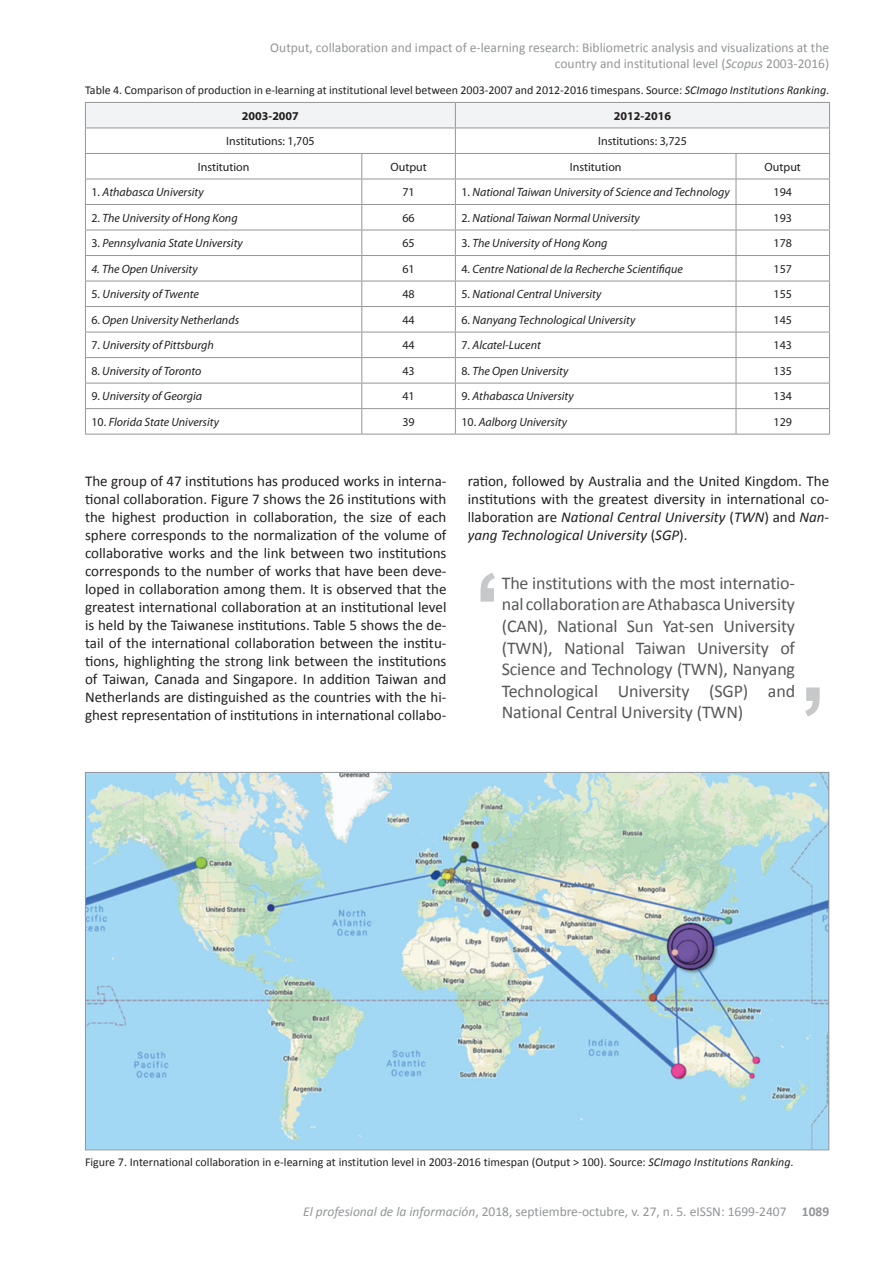
<style>
.page{position:relative;width:893px;height:1263px;background:#fff}
.page>*{position:absolute;margin:0;border:0;box-sizing:border-box;transform-origin:0 0}
.t1{font:18px/21.6px "Calibri";letter-spacing:-.01em;color:#57585a;text-align:justify}
.t2{font:15px/18px "Calibri";color:#231f20;text-align:justify}
.t3{font:13.5px/16.2px "Calibri";color:#939598;text-align:right}
.t4{font:italic 12px "Myriad Pro";color:#231f20}
.t5{font:12px "Calibri";color:#231f20}
.t6{font:12px "Myriad Pro";color:#231f20}
.t7{font:700 12px "Myriad Pro";color:#231f20}
.s1{font-style:italic}
.s2{font-style:normal}
.s3{font-weight:700}
</style>
<div class="page">
<svg style="left:85px;top:102px;width:745px;height:332px"></svg>
<hr style="left:85px;top:434px;width:277px;height:1px;background:#939598">
<hr style="left:362px;top:434px;width:93px;height:1px;background:#939598">
<hr style="left:455px;top:434px;width:281px;height:1px;background:#939598">
<hr style="left:736px;top:434px;width:94px;height:1px;background:#939598">
<img style="left:87px;top:774px;width:740px;height:374px">
<svg style="left:805px;top:687px;width:15px;height:29px"></svg>
<svg style="left:480px;top:573px;width:15px;height:29px"></svg>
<p class="t3" style="left:270px;top:39px;width:560px">Output, collaboration and impact of e-learning research: Bibliometric analysis and visualizations at the country and institutional level (<span class="s1">Scopus</span> 2003-2016)</p>
<p class="t5" style="left:85px;top:82px;width:746px">Table 4. Comparison of production in e-learning at institutional level between 2003-2007 and 2012-2016 timespans. Source: <span class="s1">SCImago Institutions Ranking</span>.</p>
<p class="t7" style="left:242px;top:108px;width:59px">2003-2007</p>
<p class="t7" style="left:614px;top:108px;width:59px">2012-2016</p>
<p class="t6" style="left:226px;top:134px;width:90px">Institutions: 1,705</p>
<p class="t6" style="left:598px;top:134px;width:90px">Institutions: 3,725</p>
<p class="t6" style="left:198px;top:159px;width:53px">Institution</p>
<p class="t6" style="left:390px;top:159px;width:38px">Output</p>
<p class="t6" style="left:570px;top:159px;width:53px">Institution</p>
<p class="t6" style="left:765px;top:159px;width:38px">Output</p>
<p class="t4" style="left:91px;top:185px;width:114px"><span class="s2">1.</span> Athabasca University</p>
<p class="t6" style="left:402px;top:185px;width:14px">71</p>
<p class="t4" style="left:461px;top:185px;width:270px"><span class="s2">1.</span> National Taiwan University of Science and Technology</p>
<p class="t6" style="left:773px;top:185px;width:20px">194</p>
<p class="t4" style="left:91px;top:210px;width:148px"><span class="s2">2.</span> The University of Hong Kong</p>
<p class="t6" style="left:402px;top:210px;width:14px">66</p>
<p class="t4" style="left:461px;top:210px;width:180px"><span class="s2">2.</span> National Taiwan Normal University</p>
<p class="t6" style="left:773px;top:210px;width:20px">193</p>
<p class="t4" style="left:91px;top:236px;width:153px"><span class="s2">3.</span> Pennsylvania State University</p>
<p class="t6" style="left:402px;top:236px;width:14px">65</p>
<p class="t4" style="left:461px;top:236px;width:148px"><span class="s2">3.</span> The University of Hong Kong</p>
<p class="t6" style="left:773px;top:236px;width:20px">178</p>
<p class="t4" style="left:91px;top:261px;width:108px">4. The Open University</p>
<p class="t6" style="left:402px;top:261px;width:14px">61</p>
<p class="t4" style="left:461px;top:261px;width:223px"><span class="s2">4.</span> Centre National de la Recherche Scientifique</p>
<p class="t6" style="left:773px;top:261px;width:20px">157</p>
<p class="t4" style="left:91px;top:287px;width:109px"><span class="s2">5.</span> University of Twente</p>
<p class="t6" style="left:402px;top:287px;width:14px">48</p>
<p class="t4" style="left:461px;top:287px;width:142px"><span class="s2">5.</span> National Central University</p>
<p class="t6" style="left:773px;top:287px;width:20px">155</p>
<p class="t4" style="left:91px;top:312px;width:149px"><span class="s2">6.</span> Open University Netherlands</p>
<p class="t6" style="left:402px;top:312px;width:14px">44</p>
<p class="t4" style="left:461px;top:312px;width:175px"><span class="s2">6.</span> Nanyang Technological University</p>
<p class="t6" style="left:773px;top:312px;width:20px">145</p>
<p class="t4" style="left:91px;top:338px;width:124px"><span class="s2">7.</span> University of Pittsburgh</p>
<p class="t6" style="left:402px;top:338px;width:14px">44</p>
<p class="t4" style="left:461px;top:338px;width:81px"><span class="s2">7.</span> Alcatel-Lucent</p>
<p class="t6" style="left:773px;top:338px;width:20px">143</p>
<p class="t4" style="left:91px;top:363px;width:112px"><span class="s2">8.</span> University of Toronto</p>
<p class="t6" style="left:402px;top:363px;width:14px">43</p>
<p class="t4" style="left:461px;top:363px;width:108px"><span class="s2">8.</span> The Open University</p>
<p class="t6" style="left:773px;top:363px;width:20px">135</p>
<p class="t4" style="left:91px;top:389px;width:112px"><span class="s2">9.</span> University of Georgia</p>
<p class="t6" style="left:402px;top:389px;width:14px">41</p>
<p class="t4" style="left:461px;top:389px;width:114px"><span class="s2">9.</span> Athabasca University</p>
<p class="t6" style="left:773px;top:389px;width:20px">134</p>
<p class="t4" style="left:91px;top:414px;width:129px"><span class="s2">10.</span> Florida State University</p>
<p class="t6" style="left:402px;top:414px;width:14px">39</p>
<p class="t4" style="left:461px;top:414px;width:107px"><span class="s2">10.</span> Aalborg University</p>
<p class="t6" style="left:773px;top:414px;width:20px">129</p>
<p class="t2" style="left:85px;top:472px;width:363px">The group of 47 institutions has produced works in interna&shy;tional collaboration. Figure 7 shows the 26 institutions with the highest production in collaboration, the size of each sphere corresponds to the normalization of the volume of collaborative works and the link between two institutions corresponds to the number of works that have been deve&shy;loped in collaboration among them. It is observed that the greatest international collaboration at an institutional level is held by the Taiwanese institutions. Table 5 shows the de&shy;tail of the international collaboration between the institu&shy;tions, highlighting the strong link between the institutions of Taiwan, Canada and Singapore. In addition Taiwan and Netherlands are distinguished as the countries with the hi&shy;ghest representation of institutions in international collabo-</p>
<p class="t2" style="left:468px;top:472px;width:363px">ration, followed by Australia and the United Kingdom. The institutions with the greatest diversity in international co&shy;llaboration are <span class="s1">National Central University</span> (<span class="s1">TWN</span>) and <span class="s1">Nan&shy;yang Technological University</span> (<span class="s1">SGP</span>).</p>
<p class="t1" style="left:502px;top:572px;width:295px">The institutions with the most internatio&shy;nal collaboration are Athabasca University (CAN), National Sun Yat-sen University (TWN), National Taiwan University of Science and Technology (TWN), Nanyang Technological University (SGP) and National Central University (TWN)</p>
<p class="t5" style="left:85px;top:1154px;width:710px">Figure 7. International collaboration in e-learning at institution level in 2003-2016 timespan (Output &gt; 100). Source: <span class="s1">SCImago Institutions Ranking</span>.</p>
<p class="t3" style="left:303px;top:1203px;width:528px"><span class="s1">El profesional de la información</span>, 2018, septiembre-octubre, v. 27, n. 5. eISSN: 1699-2407 <span class="s3">1089</span></p>
</div>
